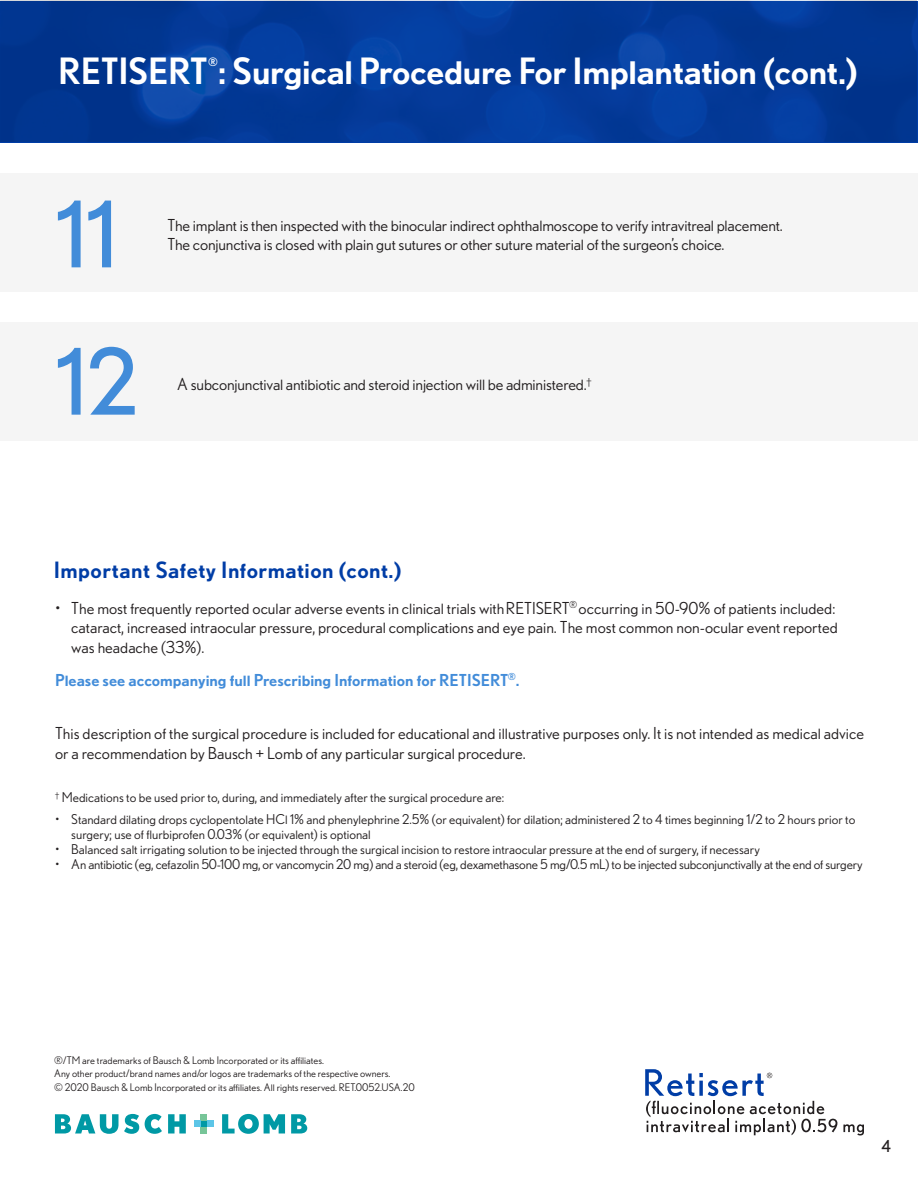
<style>
.page{position:relative;width:918px;height:1188px;background:#fff}
.page>*{position:absolute;margin:0;border:0;box-sizing:border-box;transform-origin:0 0}
.please_see_text{font:91.5px "Nobel BL";color:#428cd9}
.please_see_text-2{font:500 36.3px "Nobel BL";letter-spacing:-.01em;color:#fff}
.sub{font:500 22.5px "Nobel BL";letter-spacing:.02em;color:#003da6}
.body_text{font:16.5px/19.5px "Nobel BL";color:#231f20}
.please_see_text-3{font:16.5px/19.5px "Nobel BL";letter-spacing:-.01em;color:#231f20}
.body_text-2{font:500 16.5px "Nobel BL";color:#428cd9}
.t1{font:16.5px "Nobel BL";color:#231f20}
.body_text-3{font:13.5px/15px "Nobel BL";color:#231f20}
.please_see_text-4{font:500 11.55px "Nobel BL";color:#fff}
.body_text-4{font:10.5px/13.5px "Nobel BL";color:#231f20}
</style>
<div class="page">
<svg style="left:55px;top:1114px;width:84px;height:20px"></svg>
<svg style="left:145px;top:1114px;width:17px;height:20px"></svg>
<svg style="left:168px;top:1114px;width:18px;height:20px"></svg>
<svg style="left:222px;top:1114px;width:63px;height:20px"></svg>
<svg style="left:291px;top:1114px;width:16px;height:20px"></svg>
<svg style="left:201px;top:1121px;width:6px;height:6px"></svg>
<div style="left:201px;top:1114px;width:6px;height:7px;background:#77c598"></div>
<div style="left:201px;top:1127px;width:6px;height:7px;background:#77c598"></div>
<div style="left:194px;top:1121px;width:7px;height:6px;background:#5cc5e7"></div>
<div style="left:207px;top:1121px;width:7px;height:6px;background:#5cc5e7"></div>
<img style="left:0;top:0;width:916px;height:141px">
<div style="left:0;top:173px;width:918px;height:119px;background:#f5f5f5"></div>
<div style="left:0;top:322px;width:918px;height:118px;background:#f5f5f5"></div>
<svg style="left:645px;top:1069px;width:192px;height:66px"></svg>
<svg style="left:843px;top:1124px;width:21px;height:11px"></svg>
<p class="please_see_text-2" style="left:58px;top:50px;width:801px">RETISERT : Surgical Procedure For Implantation (cont.)</p>
<p class="please_see_text-4" style="left:208px;top:55px;width:11px">®</p>
<p class="please_see_text" style="left:56px;top:182px;width:63px">11</p>
<p class="please_see_text" style="left:56px;top:329px;width:85px">12</p>
<p class="please_see_text-3" style="left:167px;top:215px;width:617px">The implant is then inspected with the binocular indirect ophthalmoscope to verify intravitreal placement.<br>The conjunctiva is closed with plain gut sutures or other suture material of the surgeon’s choice.</p>
<p class="please_see_text-3" style="left:177px;top:374px;width:416px">A subconjunctival antibiotic and steroid injection will be administered.<sup>†</sup></p>
<p class="sub" style="left:54px;top:557px;width:349px">Important Safety Information (cont.)</p>
<p class="body_text" style="left:71px;top:598px;width:768px;text-indent:-16px">• The most frequently reported ocular adverse events in clinical trials with RETISERT<sup>®</sup> occurring in 50-90% of patients included: cataract, increased intraocular pressure, procedural complications and eye pain. The most common non-ocular event reported was headache (33%).</p>
<p class="body_text-2" style="left:55px;top:670px;width:466px">Please see accompanying full Prescribing Information for RETISERT<sup>®</sup>.</p>
<p class="body_text" style="left:55px;top:723px;width:811px">This description of the surgical procedure is included for educational and illustrative purposes only. It is not intended as medical advice or a recommendation by Bausch + Lomb of any particular surgical procedure.</p>
<p class="body_text-3" style="left:55px;top:790px;width:451px"><sup>†</sup> Medications to be used prior to, during, and immediately after the surgical procedure are:</p>
<p class="body_text-3" style="left:71px;top:811px;width:786px;text-indent:-16px">• Standard dilating drops cyclopentolate HCl 1% and phenylephrine 2.5% (or equivalent) for dilation; administered 2 to 4 times beginning 1/2 to 2 hours prior to surgery; use of flurbiprofen 0.03% (or equivalent) is optional</p>
<p class="body_text-3" style="left:55px;top:841px;width:706px">• Balanced salt irrigating solution to be injected through the surgical incision to restore intraocular pressure at the end of surgery, if necessary</p>
<p class="body_text-3" style="left:55px;top:856px;width:809px">• An antibiotic (eg, cefazolin 50-100 mg, or vancomycin 20 mg) and a steroid (eg, dexamethasone 5 mg/0.5 mL) to be injected subconjunctivally at the end of surgery</p>
<p class="body_text-4" style="left:54px;top:1053px;width:338px">®/TM are trademarks of Bausch &amp; Lomb Incorporated or its affiliates.<br>Any other product/brand names and/or logos are trademarks of the respective owners.</p>
<p class="body_text-4" style="left:54px;top:1080px;width:362px">© 2020 Bausch &amp; Lomb Incorporated or its affiliates. All rights reserved. RET.0052.USA.20</p>
<p class="t1" style="left:881px;top:1136px;width:11px">4</p>
</div>
